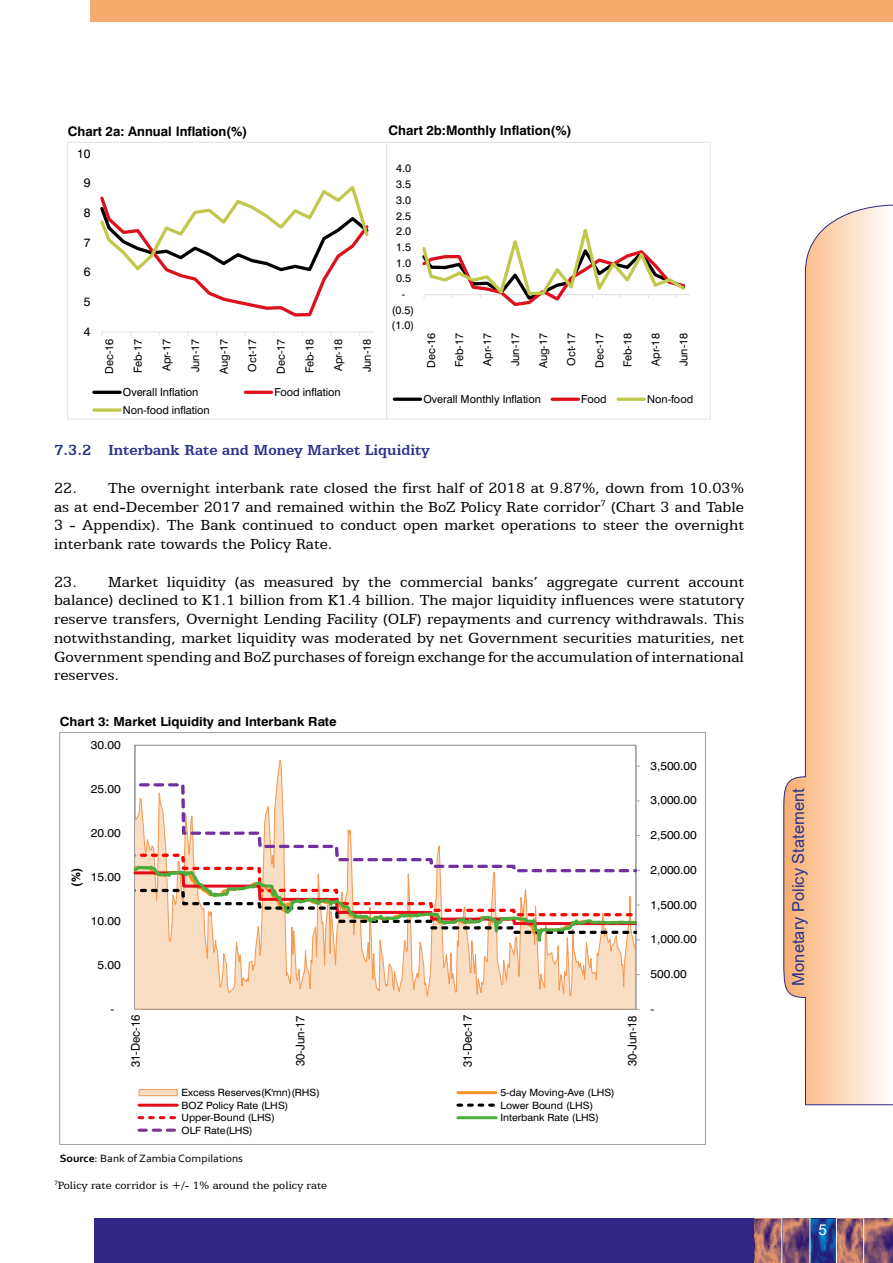
<style>
.page{position:relative;width:893px;height:1263px;background:#fff}
.page>*{position:absolute;margin:0;border:0;box-sizing:border-box;transform-origin:0 0}
.t1{font:16.5px/18.8px "Egyptian 505 BT";color:#000;text-align:justify}
.t2{font:700 16.5px "Egyptian 505 BT";color:#28348b}
.t3{font:16.5px "Arial";color:#28348b}
.t4{font:15px "Arial";color:#fff}
.t5{font:700 13.2px "Swiss 721 BT";color:#000}
.t6{font:700 12.6px "Swiss 721 BT";color:#000;scale:1.06 1}
.t7{font:12.3px "Swiss 721 BT";color:#000}
.t8{font:700 12.15px "Swiss 721 BT";color:#000;scale:.95 1}
.t9{font:12px "Egyptian 505 BT";color:#000}
.t10{font:12px "Swiss 721 BT";color:#000;scale:.95 1}
.t11{font:11.55px "Swiss 721 BT";color:#000;scale:1.06 1}
.t12{font:11.1px "Corbel";color:#000;scale:1.06 1}
.t13{font:10.95px "Swiss 721 BT";color:#000}
.t14{font:10.05px "Swiss 721 BT";color:#000;scale:1.06 1}
.s1{font-weight:700}
</style>
<div class="page">
<svg style="left:783px;top:204px;width:110px;height:901px"></svg>
<svg style="left:811px;top:1218px;width:25px;height:45px"></svg>
<svg style="left:864px;top:1218px;width:29px;height:45px"></svg>
<svg style="left:783px;top:1218px;width:27px;height:45px"></svg>
<svg style="left:837px;top:1218px;width:26px;height:45px"></svg>
<svg style="left:754px;top:1218px;width:28px;height:45px"></svg>
<div style="left:95px;top:1218px;width:659px;height:45px;background:#312783"></div>
<div style="left:90px;top:0;width:803px;height:21px;background:#f7ac6f"></div>
<div style="left:67px;top:142px;width:320px;height:277px;border:1px solid #e3e3e3"></div>
<div style="left:386px;top:142px;width:325px;height:277px;border:1px solid #e3e3e3"></div>
<hr style="left:102px;top:331px;width:272px;height:1px;background:#e3e3e3">
<svg style="left:100px;top:186px;width:269px;height:131px"></svg>
<hr style="left:94px;top:391px;width:26px;height:3px;background:#000">
<hr style="left:245px;top:391px;width:27px;height:3px;background:#db111c">
<svg style="left:94px;top:408px;width:26px;height:4px"></svg>
<hr style="left:424px;top:294px;width:266px;height:1px;background:#e3e3e3">
<svg style="left:422px;top:228px;width:263px;height:79px"></svg>
<hr style="left:394px;top:398px;width:27px;height:3px;background:#000">
<hr style="left:552px;top:398px;width:26px;height:3px;background:#db111c">
<hr style="left:618px;top:398px;width:26px;height:3px;background:#c2c84c">
<svg style="left:134px;top:755px;width:501px;height:255px"></svg>
<hr style="left:635px;top:745px;width:1px;height:264px;background:#a2a2a2">
<hr style="left:135px;top:1009px;width:501px;height:1px;background:#a2a2a2">
<svg style="left:133px;top:783px;width:507px;height:192px"></svg>
<div style="left:139px;top:1089px;width:38px;height:7px;background:#fadec3"></div>
<div style="left:139px;top:1089px;width:39px;height:7px;border:1px solid #f49b55"></div>
<hr style="left:458px;top:1091px;width:38px;height:3px;background:#f29427">
<hr style="left:139px;top:1104px;width:38px;height:3px;background:#e30d1b">
<svg style="left:458px;top:1103px;width:37px;height:4px"></svg>
<svg style="left:139px;top:1116px;width:37px;height:3px"></svg>
<hr style="left:458px;top:1116px;width:38px;height:3px;background:#4aac3e">
<svg style="left:139px;top:1128px;width:37px;height:4px"></svg>
<p class="t5" style="left:68px;top:123px;width:181px">Chart 2a: Annual Inflation(%)</p>
<p class="t5" style="left:388px;top:122px;width:185px">Chart 2b:Monthly Inflation(%)</p>
<p class="t7" style="left:77px;top:146px;width:15px">10</p>
<p class="t7" style="left:84px;top:176px;width:8px">9</p>
<p class="t7" style="left:84px;top:205px;width:8px">8</p>
<p class="t7" style="left:84px;top:235px;width:8px">7</p>
<p class="t7" style="left:84px;top:265px;width:8px">6</p>
<p class="t7" style="left:84px;top:294px;width:8px">5</p>
<p class="t13" style="left:396px;top:162px;width:16px">4.0</p>
<p class="t13" style="left:396px;top:178px;width:17px">3.5</p>
<p class="t13" style="left:396px;top:193px;width:17px">3.0</p>
<p class="t13" style="left:396px;top:209px;width:16px">2.5</p>
<p class="t13" style="left:396px;top:225px;width:17px">2.0</p>
<p class="t13" style="left:396px;top:240px;width:17px">1.5</p>
<p class="t13" style="left:396px;top:256px;width:16px">1.0</p>
<p class="t13" style="left:396px;top:272px;width:16px">0.5</p>
<p class="t13" style="left:402px;top:287px;width:5px">-</p>
<p class="t13" style="left:392px;top:303px;width:24px">(0.5)</p>
<p class="t13" style="left:392px;top:319px;width:24px">(1.0)</p>
<p class="t7" style="left:84px;top:324px;width:8px">4</p>
<p class="t13" style="left:425px;top:368px;width:36px;rotate:-90deg">Dec-16</p>
<p class="t13" style="left:453px;top:367px;width:35px;rotate:-90deg">Feb-17</p>
<p class="t13" style="left:481px;top:366px;width:34px;rotate:-90deg">Apr-17</p>
<p class="t13" style="left:509px;top:366px;width:35px;rotate:-90deg">Jun-17</p>
<p class="t13" style="left:537px;top:368px;width:37px;rotate:-90deg">Aug-17</p>
<p class="t13" style="left:565px;top:366px;width:34px;rotate:-90deg">Oct-17</p>
<p class="t13" style="left:593px;top:368px;width:36px;rotate:-90deg">Dec-17</p>
<p class="t13" style="left:621px;top:367px;width:35px;rotate:-90deg">Feb-18</p>
<p class="t13" style="left:649px;top:366px;width:34px;rotate:-90deg">Apr-18</p>
<p class="t13" style="left:677px;top:366px;width:35px;rotate:-90deg">Jun-18</p>
<p class="t13" style="left:423px;top:392px;width:119px">Overall Monthly Inflation</p>
<p class="t13" style="left:581px;top:392px;width:27px">Food</p>
<p class="t13" style="left:647px;top:392px;width:48px">Non-food</p>
<p class="t2" style="left:54px;top:441px;width:377px">7.3.2 Interbank Rate and Money Market Liquidity</p>
<p class="t1" style="left:54px;top:478px;width:692px">22. The overnight interbank rate closed the first half of 2018 at 9.87%, down from 10.03% as at end-December 2017 and remained within the BoZ Policy Rate corridor<sup>7</sup> (Chart 3 and Table 3 - Appendix). The Bank continued to conduct open market operations to steer the overnight interbank rate towards the Policy Rate.</p>
<p class="t1" style="left:54px;top:572px;width:692px">23. Market liquidity (as measured by the commercial banks’ aggregate current account balance) declined to K1.1 billion from K1.4 billion. The major liquidity influences were statutory reserve transfers, Overnight Lending Facility (OLF) repayments and currency withdrawals. This notwithstanding, market liquidity was moderated by net Government securities maturities, net Government spending and BoZ purchases of foreign exchange for the accumulation of international reserves.</p>
<p class="t6" style="left:60px;top:714px;width:263px">Chart 3: Market Liquidity and Interbank Rate</p>
<p class="t13" style="left:103px;top:374px;width:36px;rotate:-90deg">Dec-16</p>
<p class="t13" style="left:131px;top:373px;width:35px;rotate:-90deg">Feb-17</p>
<p class="t13" style="left:160px;top:371px;width:34px;rotate:-90deg">Apr-17</p>
<p class="t13" style="left:188px;top:372px;width:35px;rotate:-90deg">Jun-17</p>
<p class="t13" style="left:217px;top:374px;width:37px;rotate:-90deg">Aug-17</p>
<p class="t13" style="left:246px;top:372px;width:34px;rotate:-90deg">Oct-17</p>
<p class="t13" style="left:274px;top:374px;width:36px;rotate:-90deg">Dec-17</p>
<p class="t13" style="left:303px;top:373px;width:35px;rotate:-90deg">Feb-18</p>
<p class="t13" style="left:332px;top:371px;width:34px;rotate:-90deg">Apr-18</p>
<p class="t13" style="left:360px;top:372px;width:35px;rotate:-90deg">Jun-18</p>
<p class="t13" style="left:123px;top:385px;width:77px">Overall Inflation</p>
<p class="t13" style="left:274px;top:385px;width:68px">Food inflation</p>
<p class="t13" style="left:123px;top:403px;width:88px">Non-food inflation</p>
<p class="t11" style="left:91px;top:738px;width:30px">30.00</p>
<p class="t11" style="left:91px;top:782px;width:30px">25.00</p>
<p class="t11" style="left:91px;top:826px;width:30px">20.00</p>
<p class="t8" style="left:68px;top:887px;width:21px;rotate:-90deg">(%)</p>
<p class="t11" style="left:91px;top:870px;width:30px">15.00</p>
<p class="t11" style="left:91px;top:914px;width:30px">10.00</p>
<p class="t11" style="left:98px;top:958px;width:23px">5.00</p>
<p class="t11" style="left:110px;top:1002px;width:5px">-</p>
<p class="t10" style="left:128px;top:1067px;width:57px;rotate:-90deg">31-Dec-16</p>
<p class="t10" style="left:293px;top:1066px;width:55px;rotate:-90deg">30-Jun-17</p>
<p class="t10" style="left:460px;top:1067px;width:56px;rotate:-90deg">31-Dec-17</p>
<p class="t10" style="left:625px;top:1066px;width:55px;rotate:-90deg">30-Jun-18</p>
<p class="t14" style="left:181px;top:1086px;width:132px">Excess Reserves(K'mn)(RHS)</p>
<p class="t14" style="left:500px;top:1086px;width:109px">5-day Moving-Ave (LHS)</p>
<p class="t14" style="left:181px;top:1099px;width:102px">BOZ Policy Rate (LHS)</p>
<p class="t14" style="left:500px;top:1099px;width:89px">Lower Bound (LHS)</p>
<p class="t14" style="left:181px;top:1111px;width:90px">Upper-Bound (LHS)</p>
<p class="t14" style="left:500px;top:1111px;width:95px">Interbank Rate (LHS)</p>
<p class="t14" style="left:181px;top:1124px;width:69px">OLF Rate(LHS)</p>
<p class="t12" style="left:60px;top:1151px;width:174px"><span class="s1">Source</span>: Bank of Zambia Compilations</p>
<p class="t9" style="left:54px;top:1178px;width:275px"><sup>7</sup>Policy rate corridor is +/- 1% around the policy rate</p>
<p class="t11" style="left:650px;top:758px;width:45px">3,500.00</p>
<p class="t11" style="left:650px;top:793px;width:45px">3,000.00</p>
<p class="t11" style="left:650px;top:828px;width:45px">2,500.00</p>
<p class="t11" style="left:650px;top:863px;width:45px">2,000.00</p>
<p class="t11" style="left:650px;top:897px;width:45px">1,500.00</p>
<p class="t11" style="left:650px;top:932px;width:45px">1,000.00</p>
<p class="t11" style="left:650px;top:967px;width:36px">500.00</p>
<p class="t11" style="left:650px;top:1002px;width:5px">-</p>
<p class="t3" style="left:787px;top:985px;width:199px;rotate:-90deg">Monetary Policy Statement</p>
<p class="t4" style="left:819px;top:1220px;width:10px">5</p>
</div>
